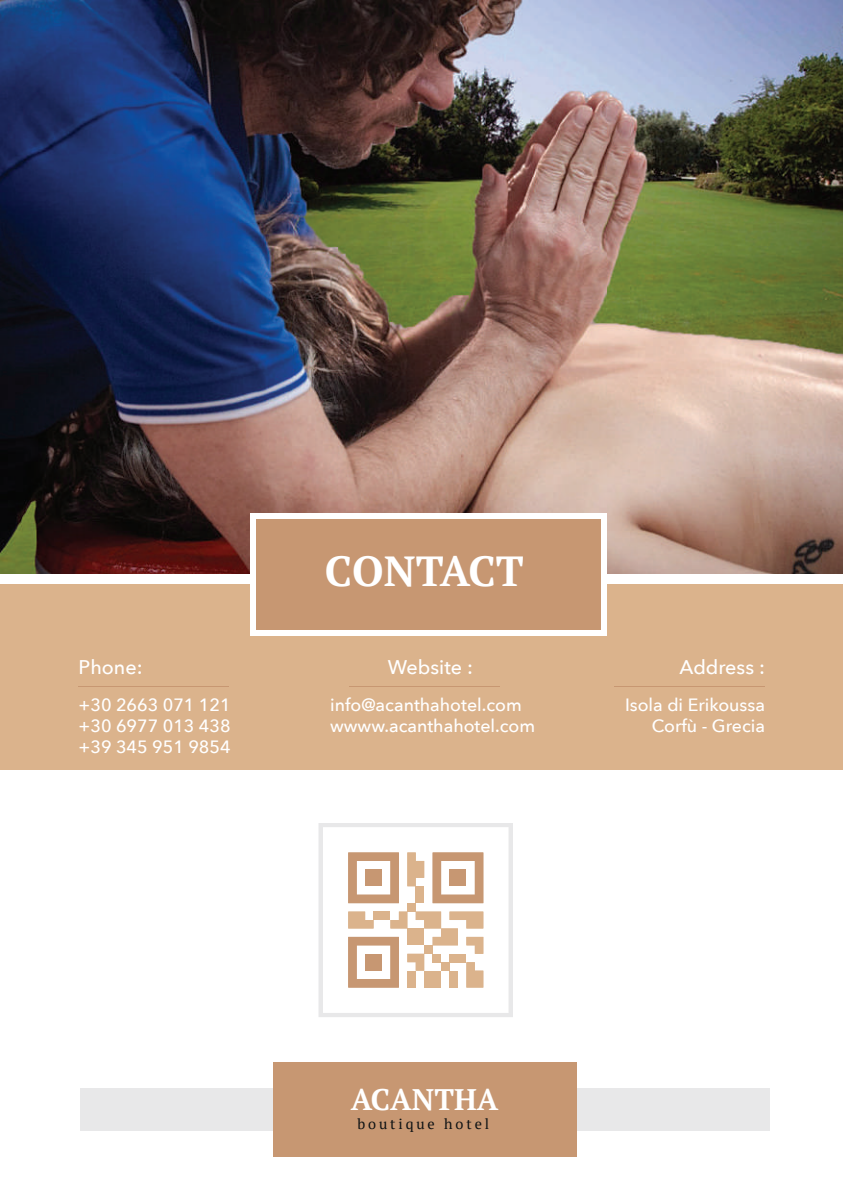
<style>
.page{position:relative;width:843px;height:1191px;background:#fff}
.page>*{position:absolute;margin:0;border:0;box-sizing:border-box;transform-origin:0 0}
.t1{font:700 42px "PT Serif";color:#fff}
.t2{font:700 29.6px "PT Serif";color:#fff}
.t3{font:500 19.8px "Avenir Next";color:#fff}
.t4{font:500 17.8px/21.2px "Avenir Next";color:#fff;text-align:right}
.t5{font:14.4px "PT Serif";letter-spacing:.2em;color:#0e1214}
</style>
<div class="page">
<div style="left:80px;top:1087px;width:689px;height:43px;background:#e8e8e9"></div>
<div style="left:273px;top:1061px;width:303px;height:95px;background:#c79772"></div>
<svg style="left:319px;top:823px;width:194px;height:194px"></svg>
<img style="left:0;top:1px;width:843px;height:572px">
<div style="left:0;top:584px;width:843px;height:185px;background:#dbb38c"></div>
<hr style="left:614px;top:686px;width:151px;height:1px;background:#c79772">
<hr style="left:350px;top:686px;width:150px;height:1px;background:#c79772">
<hr style="left:79px;top:686px;width:150px;height:1px;background:#c79772">
<div style="left:250px;top:513px;width:357px;height:122px;background:#fff"></div>
<div style="left:256px;top:519px;width:345px;height:110px;background:#c79772"></div>
<p class="t3" style="left:79px;top:650px;width:66px">Phone:</p>
<p class="t4" style="left:79px;top:693px;width:154px;text-align:justify">+30 2663 071 121 +30 6977 013 438 +39 345 951 9854</p>
<h1 class="t1" style="left:325px;top:543px;width:200px">CONTACT</h1>
<p class="t3" style="left:388px;top:650px;width:87px">Website :</p>
<p class="t4" style="left:330px;top:693px;width:207px;text-align:left">info@acanthahotel.com wwww.acanthahotel.com</p>
<p class="t3" style="left:679px;top:650px;width:87px">Address :</p>
<p class="t4" style="left:625px;top:693px;width:141px">Isola di Erikoussa<br>Corfù - Grecia</p>
<h2 class="t2" style="left:351px;top:1080px;width:149px">ACANTHA</h2>
<p class="t5" style="left:357px;top:1115px;width:133px">boutique hotel</p>
</div>
